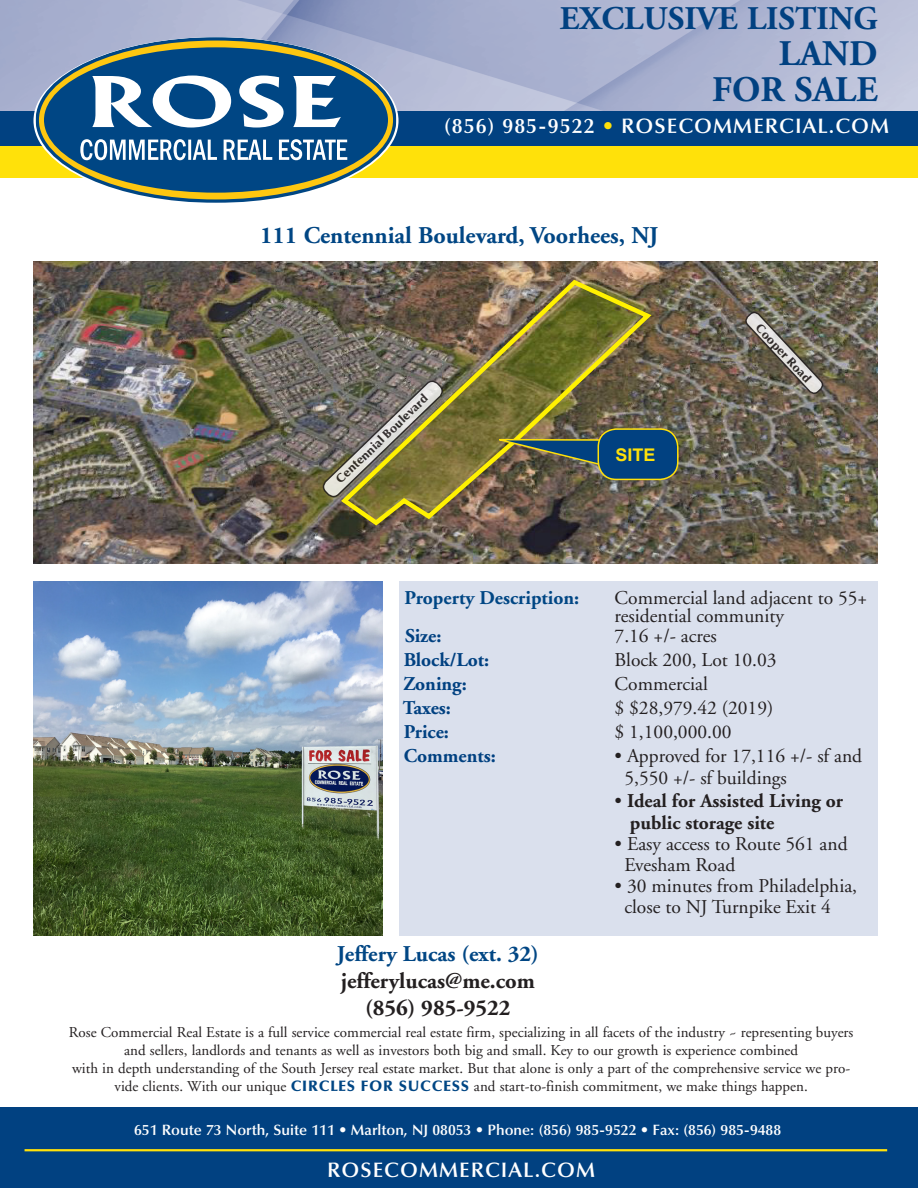
<style>
.page{position:relative;width:918px;height:1188px;background:#fff}
.page>*{position:absolute;margin:0;border:0;box-sizing:border-box;transform-origin:0 0}
.t1{font:700 36px "Adobe Garamond";color:#014181}
.t2{font:700 33px "Adobe Garamond";color:#014181}
.t3{font:700 24px "Adobe Garamond";color:#004684}
.t4{font:700 22.5px "Adobe Garamond";color:#231f20}
.t5{font:700 22.5px "Adobe Garamond";color:#004684}
.t6{font:600 21px "Optima";letter-spacing:.05em;color:#fff}
.t7{font:19.5px/21px "Adobe Garamond";color:#231f20}
.t8{font:700 19.5px "Adobe Garamond";color:#014181}
.t9{font:700 19.5px "Adobe Garamond";color:#231f20}
.t10{font:700 19.5px "Adobe Garamond";color:#004684}
.t11{font:700 17.4px "Arial";color:#ffe10a}
.t12{font:15px/18px "Adobe Garamond";color:#231f20;text-align:center}
.t13{font:600 15px "Optima";color:#fff}
.t14{font:900 12px "Optima";color:#231f20}
.s1{color:#ffe10a}
.s2{font-weight:400}
.s3{font-family:"Optima";font-weight:900;color:#004684}
</style>
<div class="page">
<div style="left:0;top:140px;width:918px;height:38px;background:#ffe10a"></div>
<div style="left:0;top:108px;width:918px;height:38px;background:#014181"></div>
<div style="left:0;top:1107px;width:918px;height:81px;background:#014181"></div>
<hr style="left:25px;top:1149px;width:862px;height:2px;background:#ffe10a">
<img style="left:0;top:0;width:918px;height:110px">
<svg style="left:36px;top:37px;width:360px;height:166px"></svg>
<svg style="left:44px;top:47px;width:344px;height:146px;fill:#004684"></svg>
<svg style="left:92px;top:76px;width:249px;height:52px"></svg>
<svg style="left:80px;top:139px;width:267px;height:21px;background:#6a92b7"></svg>
<div style="left:399px;top:581px;width:478px;height:354px;background:#dae0ed"></div>
<img style="left:33px;top:261px;width:844px;height:303px">
<svg style="left:321px;top:369px;width:16px;height:131px;background:#767368"></svg>
<img style="left:744px;top:310px;width:81px;height:86px">
<img style="left:33px;top:581px;width:350px;height:354px">
<img style="left:337px;top:276px;width:318px;height:252px">
<img style="left:498px;top:438px;width:102px;height:33px">
<div style="left:598px;top:429px;width:80px;height:50px;background:#014181;border-radius:18px"></div>
<div style="left:598px;top:428px;width:81px;height:52px;border:2px solid #ffe10a;border-radius:18px"></div>
<p class="t2" style="left:560px;top:1px;width:319px">EXCLUSIVE LISTING</p>
<p class="t1" style="left:779px;top:34px;width:100px">LAND</p>
<p class="t1" style="left:712px;top:70px;width:167px">FOR SALE</p>
<p class="t6" style="left:444px;top:113px;width:447px">(856) 985-9522 <span class="s1">•</span> ROSECOMMERCIAL.COM</p>
<p class="t3" style="left:260px;top:223px;width:400px">111 Centennial Boulevard, Voorhees, NJ</p>
<p class="t14" style="left:333px;top:476px;width:124px;rotate:-44deg">Centennial Boulevard</p>
<p class="t11" style="left:616px;top:443px;width:42px">SITE</p>
<p class="t14" style="left:763px;top:321px;width:77px;rotate:47deg">Cooper Road</p>
<p class="t10" style="left:405px;top:587px;width:176px">Property Description:</p>
<p class="t7" style="left:615px;top:588px;width:254px">Commercial land adjacent to 55+</p>
<p class="t7" style="left:615px;top:606px;width:171px">residential community</p>
<p class="t8" style="left:405px;top:625px;width:38px">Size:</p>
<p class="t7" style="left:615px;top:626px;width:104px">7.16 +/- acres</p>
<p class="t8" style="left:404px;top:649px;width:87px">Block/Lot:</p>
<p class="t7" style="left:615px;top:650px;width:163px">Block 200, Lot 10.03</p>
<p class="t8" style="left:403px;top:673px;width:65px">Zoning:</p>
<p class="t7" style="left:615px;top:674px;width:95px">Commercial</p>
<p class="t8" style="left:403px;top:697px;width:50px">Taxes:</p>
<p class="t7" style="left:615px;top:698px;width:160px">$ $28,979.42 (2019)</p>
<p class="t8" style="left:404px;top:721px;width:47px">Price:</p>
<p class="t7" style="left:615px;top:722px;width:118px">$ 1,100,000.00</p>
<p class="t8" style="left:404px;top:745px;width:94px">Comments:</p>
<p class="t7" style="left:615px;top:746px;width:249px">• Approved for 17,116 +/- sf and</p>
<p class="t7" style="left:624px;top:768px;width:164px">5,550 +/- sf buildings</p>
<p class="t9" style="left:615px;top:790px;width:230px"><span class="s2">•</span> Ideal for Assisted Living or</p>
<p class="t9" style="left:630px;top:812px;width:146px">public storage site</p>
<p class="t7" style="left:624px;top:834px;width:225px;text-indent:-10px">• Easy access to Route 561 and<br>Evesham Road</p>
<p class="t7" style="left:624px;top:876px;width:234px;text-indent:-10px">• 30 minutes from Philadelphia, close to NJ Turnpike Exit 4</p>
<p class="t5" style="left:337px;top:942px;width:204px">Jeffery Lucas (ext. 32)</p>
<p class="t4" style="left:341px;top:969px;width:196px">jefferylucas@me.com</p>
<p class="t4" style="left:365px;top:996px;width:147px">(856) 985-9522</p>
<p class="t12" style="left:69px;top:1024px;width:786px">Rose Commercial Real Estate is a full service commercial real estate firm, specializing in all facets of the industry ~ representing buyers and sellers, landlords and tenants as well as investors both big and small. Key to our growth is experience combined<br>with in depth understanding of the South Jersey real estate market. But that alone is only a part of the comprehensive service we pro&shy;vide clients. With our unique <span class="s3">CIRCLES FOR SUCCESS</span> and start-to-finish commitment, we make things happen.</p>
<p class="t13" style="left:134px;top:1121px;width:649px">651 Route 73 North, Suite 111 • Marlton, NJ 08053 • Phone: (856) 985-9522 • Fax: (856) 985-9488</p>
<p class="t6" style="left:327px;top:1157px;width:269px">ROSECOMMERCIAL.COM</p>
</div>
